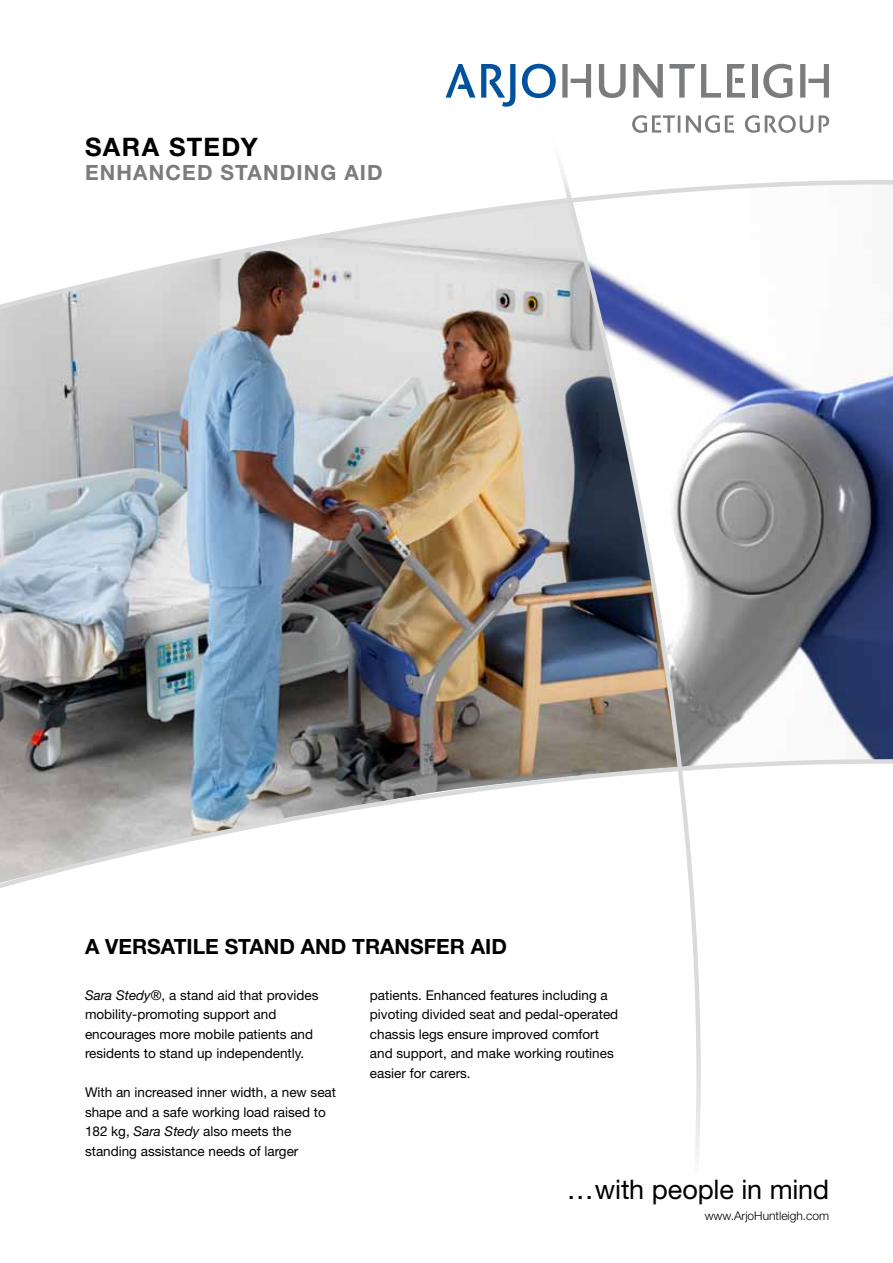
<style>
.page{position:relative;width:893px;height:1263px;background:#fff}
.page>*{position:absolute;margin:0;border:0;box-sizing:border-box;transform-origin:0 0}
.t1{font:27px "Helvetica Neue LT Pro";letter-spacing:-.005em;color:#000}
.t2{font:700 25.5px "Helvetica Neue LT Pro";letter-spacing:.05em;color:#000}
.t3{font:700 21px "Helvetica Neue LT Pro";color:#000}
.t4{font:700 21px "Helvetica Neue LT Pro";letter-spacing:.055em;color:#7b7c7e}
.t5{font:13.5px/19.5px "Helvetica Neue LT Pro";color:#000}
.t6{font:300 12px "Helvetica Neue LT Pro";color:#000}
.s1{font-style:italic}
</style>
<div class="page">
<svg style="left:446px;top:64px;width:29px;height:34px"></svg>
<svg style="left:481px;top:64px;width:34px;height:43px"></svg>
<svg style="left:522px;top:64px;width:34px;height:34px"></svg>
<svg style="left:562px;top:64px;width:29px;height:34px"></svg>
<svg style="left:800px;top:64px;width:29px;height:34px"></svg>
<svg style="left:701px;top:64px;width:20px;height:34px"></svg>
<svg style="left:763px;top:64px;width:29px;height:34px"></svg>
<svg style="left:727px;top:64px;width:18px;height:34px"></svg>
<div style="left:752px;top:64px;width:6px;height:34px;background:#7b7c7e"></div>
<svg style="left:633px;top:64px;width:30px;height:34px"></svg>
<svg style="left:599px;top:64px;width:27px;height:34px"></svg>
<svg style="left:669px;top:64px;width:26px;height:34px"></svg>
<svg style="left:632px;top:115px;width:197px;height:18px"></svg>
<img style="left:0;top:180px;width:893px;height:708px">
<svg style="left:550px;top:165px;width:151px;height:989px"></svg>
<h2 class="t2" style="left:85px;top:131px;width:174px">SARA STEDY</h2>
<h3 class="t4" style="left:85px;top:160px;width:299px">ENHANCED STANDING AID</h3>
<h3 class="t3" style="left:85px;top:934px;width:423px">A VERSATILE STAND AND TRANSFER AID</h3>
<p class="t5" style="left:85px;top:985px;width:235px"><span class="s1">Sara Stedy®</span>, a stand aid that provides mobility-promoting support and encourages more mobile patients and residents to stand up independently.</p>
<p class="t5" style="left:85px;top:1082px;width:253px">With an increased inner width, a new seat shape and a safe working load raised to 182 kg, <span class="s1">Sara Stedy</span> also meets the standing assistance needs of larger</p>
<p class="t5" style="left:370px;top:985px;width:250px">patients. Enhanced features including a pivoting divided seat and pedal-operated chassis legs ensure improved comfort and support, and make working routines easier for carers.</p>
<h1 class="t1" style="left:567px;top:1173px;width:264px">…with people in mind</h1>
<p class="t6" style="left:705px;top:1209px;width:126px">www.ArjoHuntleigh.com</p>
</div>
